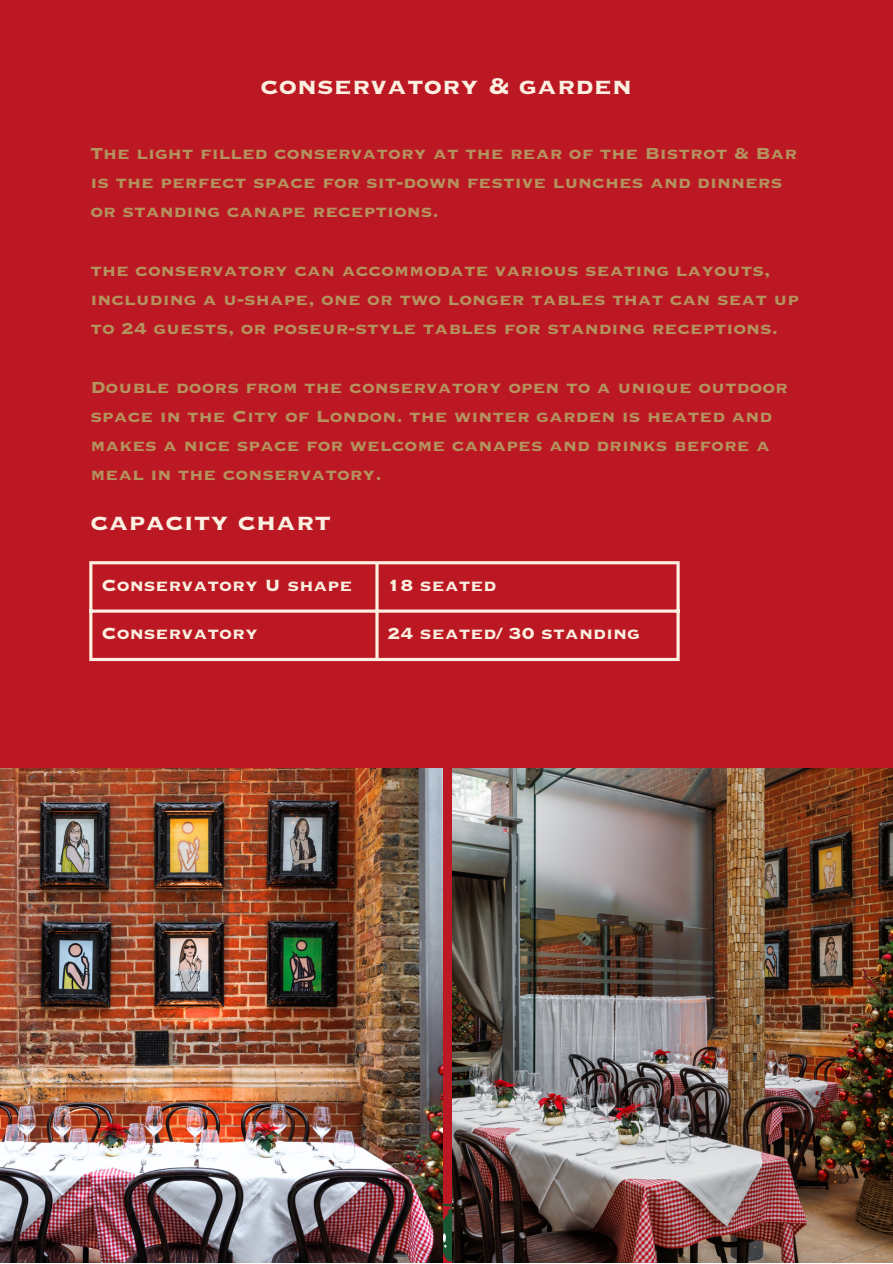
<style>
.page{position:relative;width:893px;height:1264px;background:#fff}
.page>*{position:absolute;margin:0;border:0;box-sizing:border-box;transform-origin:0 0}
.t1{font:30px "Copperplate Gothic Std 33 BC";color:#faefe0}
.t2{font:21.15px "Copperplate Gothic Std 33 BC";color:#faefe0}
.t3{font:21px/29.2px "Copperplate Gothic Std 33 BC";color:#b3935e}
</style>
<div class="page">
<div style="left:0;top:0;width:892px;height:1262px;background:#bc1823"></div>
<hr style="left:89px;top:564px;width:3px;height:94px;background:#faefe0">
<hr style="left:375px;top:564px;width:3px;height:94px;background:#faefe0">
<hr style="left:676px;top:564px;width:3px;height:94px;background:#faefe0">
<hr style="left:89px;top:561px;width:590px;height:3px;background:#faefe0">
<hr style="left:89px;top:609px;width:590px;height:3px;background:#faefe0">
<hr style="left:89px;top:658px;width:590px;height:3px;background:#faefe0">
<img style="left:0;top:768px;width:442px;height:494px">
<img style="left:453px;top:768px;width:439px;height:494px">
<p class="t1" style="left:260px;top:72px;width:373px">conservatory &amp; garden</p>
<p class="t3" style="left:90px;top:139px;width:708px">The light filled conservatory at the rear of the Bistrot &amp; Bar is the perfect space for sit-down festive lunches and dinners or standing canape receptions.</p>
<p class="t3" style="left:90px;top:256px;width:710px">the conservatory can accommodate various seating layouts, including a u-shape, one or two longer tables that can seat up to 24 guests, or poseur-style tables for standing receptions.</p>
<p class="t3" style="left:90px;top:373px;width:699px">Double doors from the conservatory open to a unique outdoor space in the City of London. the winter garden is heated and makes a nice space for welcome canapes and drinks before a meal in the conservatory.</p>
<p class="t1" style="left:90px;top:508px;width:242px">capacity chart</p>
<p class="t2" style="left:101px;top:575px;width:252px">Conservatory U shape</p>
<p class="t2" style="left:387px;top:575px;width:110px">18 seated</p>
<p class="t2" style="left:101px;top:623px;width:158px">Conservatory</p>
<p class="t2" style="left:387px;top:623px;width:254px">24 seated/ 30 standing</p>
</div>
